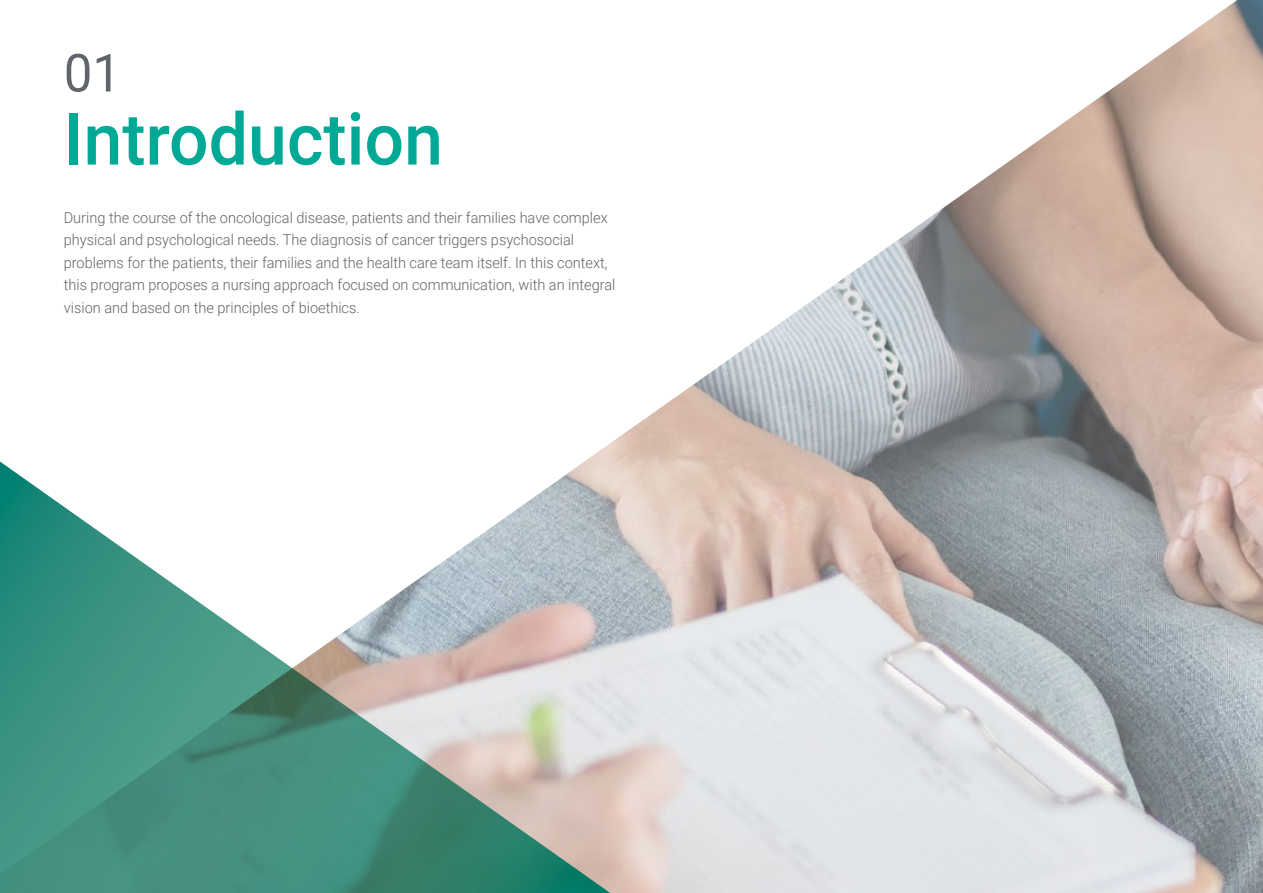
<style>
.page{position:relative;width:1263px;height:893px;background:#fff}
.page>*{position:absolute;margin:0;border:0;box-sizing:border-box;transform-origin:0 0}
.t1{font:500 72px "Roboto";color:#00a996}
.t2{font:52.5px "Roboto";color:#61646a}
.t3{font:300 15px/22.5px "Roboto";color:#61646a}
</style>
<div class="page">
<img style="left:607px;top:0;width:656px;height:893px">
<svg style="left:0;top:446px;width:640px;height:447px"></svg>
<h2 class="t2" style="left:64px;top:36px;width:59px">01</h2>
<h1 class="t1" style="left:64px;top:89px;width:381px">Introduction</h1>
<p class="t3" style="left:64px;top:205px;width:553px">During the course of the oncological disease, patients and their families have complex physical and psychological needs. The diagnosis of cancer triggers psychosocial problems for the patients, their families and the health care team itself. In this context, this program proposes a nursing approach focused on communication, with an integral vision and based on the principles of bioethics.</p>
</div>
